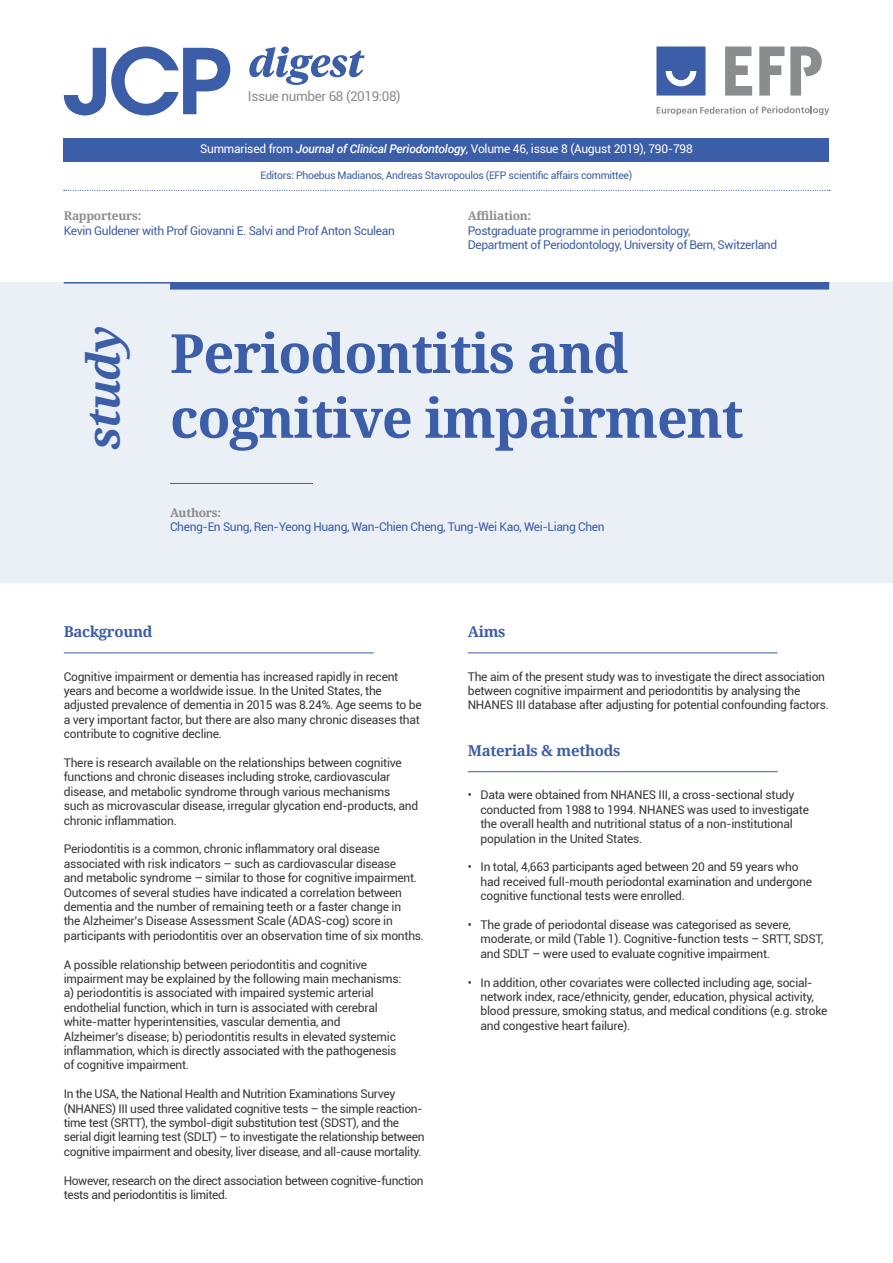
<style>
.page{position:relative;width:893px;height:1263px;background:#fff}
.page>*{position:absolute;margin:0;border:0;box-sizing:border-box;transform-origin:0 0}
.t1{font:700 54px/64.8px "Noto Serif";letter-spacing:-.02em;color:#3c5da8}
.t2{font:italic 700 45px "Noto Serif";letter-spacing:-.02em;color:#3c5da8}
.t3{font:700 15px "Noto Serif";letter-spacing:-.02em;color:#3c5da8}
.t4{font:13.5px "Roboto";letter-spacing:-.03em;color:#8b8c8d}
.t5{font:12px/14.4px "Roboto";letter-spacing:-.02em;color:#363838}
.t6{font:12px "Roboto";letter-spacing:-.03em;color:#3c5da8}
.t7{font:12px "Roboto";letter-spacing:-.02em;color:#fff}
.t8{font:700 12px "Noto Serif";letter-spacing:-.02em;color:#8b8c8d}
.t9{font:10.5px "Roboto";letter-spacing:-.03em;color:#3c5da8}
.s1{font-weight:500;font-style:italic}
.s2{font-style:italic}
</style>
<div class="page">
<div style="left:64px;top:139px;width:765px;height:23px;background:#3c5da8"></div>
<svg style="left:656px;top:47px;width:49px;height:49px;background:#5270b2"></svg>
<svg style="left:657px;top:106px;width:172px;height:9px"></svg>
<svg style="left:725px;top:47px;width:27px;height:49px"></svg>
<svg style="left:759px;top:47px;width:25px;height:49px"></svg>
<svg style="left:790px;top:47px;width:32px;height:49px"></svg>
<svg style="left:64px;top:47px;width:166px;height:68px"></svg>
<svg style="left:249px;top:47px;width:116px;height:38px"></svg>
<svg style="left:64px;top:190px;width:766px;height:1px"></svg>
<hr style="left:64px;top:653px;width:310px;height:1px;background:#3c5da8">
<hr style="left:468px;top:653px;width:310px;height:1px;background:#3c5da8">
<hr style="left:468px;top:771px;width:310px;height:1px;background:#3c5da8">
<div style="left:0;top:282px;width:893px;height:301px;background:#ebeff6"></div>
<hr style="left:64px;top:282px;width:765px;height:2px;background:#3c5da8">
<div style="left:170px;top:282px;width:659px;height:8px;background:#3c5da8"></div>
<hr style="left:170px;top:483px;width:143px;height:1px;background:#3c5da8">
<p class="t4" style="left:248px;top:87px;width:154px">Issue number 68 (2019:08)</p>
<p class="t7" style="left:200px;top:141px;width:494px">Summarised from <span class="s1">Journal of Clinical Periodontology</span><span class="s2">,</span> Volume 46, issue 8 (August 2019), 790-798</p>
<p class="t9" style="left:261px;top:168px;width:373px">Editors: Phoebus Madianos, Andreas Stavropoulos (EFP scientific affairs committee)</p>
<p class="t8" style="left:64px;top:207px;width:79px">Rapporteurs:</p>
<p class="t6" style="left:64px;top:222px;width:333px">Kevin Guldener with Prof Giovanni E. Salvi and Prof Anton Sculean</p>
<p class="t8" style="left:468px;top:207px;width:65px">Affiliation:</p>
<p class="t6" style="left:468px;top:222px;width:224px">Postgraduate programme in periodontology,</p>
<p class="t6" style="left:468px;top:236px;width:311px">Department of Periodontology, University of Bern, Switzerland</p>
<p class="t2" style="left:72px;top:450px;width:134px;rotate:-90deg">study</p>
<p class="t1" style="left:170px;top:319px;width:575px">Periodontitis and cognitive impairment</p>
<p class="t8" style="left:170px;top:504px;width:53px">Authors:</p>
<p class="t6" style="left:170px;top:519px;width:436px">Cheng-En Sung, Ren-Yeong Huang, Wan-Chien Cheng, Tung-Wei Kao, Wei-Liang Chen</p>
<p class="t3" style="left:64px;top:621px;width:90px">Background</p>
<p class="t5" style="left:64px;top:669px;width:359px">Cognitive impairment or dementia has increased rapidly in recent years and become a worldwide issue. In the United States, the adjusted prevalence of dementia in 2015 was 8.24%. Age seems to be a very important factor, but there are also many chronic diseases that contribute to cognitive decline.</p>
<p class="t5" style="left:64px;top:755px;width:356px">There is research available on the relationships between cognitive functions and chronic diseases including stroke, cardiovascular disease, and metabolic syndrome through various mechanisms such as microvascular disease, irregular glycation end-products, and chronic inflammation.</p>
<p class="t5" style="left:64px;top:841px;width:362px">Periodontitis is a common, chronic inflammatory oral disease associated with risk indicators – such as cardiovascular disease<br>and metabolic syndrome – similar to those for cognitive impairment.<br>Outcomes of several studies have indicated a correlation between dementia and the number of remaining teeth or a faster change in<br>the Alzheimer’s Disease Assessment Scale (ADAS-cog) score in participants with periodontitis over an observation time of six months.</p>
<p class="t5" style="left:64px;top:957px;width:305px">A possible relationship between periodontitis and cognitive</p>
<p class="t5" style="left:64px;top:971px;width:339px">impairment may be explained by the following main mechanisms:</p>
<p class="t5" style="left:64px;top:985px;width:312px">a) periodontitis is associated with impaired systemic arterial</p>
<p class="t5" style="left:64px;top:1000px;width:316px">endothelial function, which in turn is associated with cerebral</p>
<p class="t5" style="left:64px;top:1014px;width:278px">white-matter hyperintensities, vascular dementia, and</p>
<p class="t5" style="left:64px;top:1029px;width:334px">Alzheimer’s disease; b) periodontitis results in elevated systemic</p>
<p class="t5" style="left:64px;top:1043px;width:334px">inflammation, which is directly associated with the pathogenesis</p>
<p class="t5" style="left:64px;top:1057px;width:127px">of cognitive impairment.</p>
<p class="t5" style="left:64px;top:1086px;width:362px">In the USA, the National Health and Nutrition Examinations Survey (NHANES) III used three validated cognitive tests – the simple reaction&shy;time test (SRTT), the symbol-digit substitution test (SDST), and the serial digit learning test (SDLT) – to investigate the relationship between cognitive impairment and obesity, liver disease, and all-cause mortality.</p>
<p class="t5" style="left:64px;top:1173px;width:361px">However, research on the direct association between cognitive-function tests and periodontitis is limited.</p>
<p class="t3" style="left:468px;top:621px;width:39px">Aims</p>
<p class="t5" style="left:468px;top:669px;width:363px">The aim of the present study was to investigate the direct association between cognitive impairment and periodontitis by analysing the<br>NHANES III database after adjusting for potential confounding factors.</p>
<p class="t3" style="left:468px;top:740px;width:154px">Materials &amp; methods</p>
<p class="t5" style="left:480px;top:787px;width:330px;text-indent:-13px">• Data were obtained from NHANES III, a cross-sectional study conducted from 1988 to 1994. NHANES was used to investigate the overall health and nutritional status of a non-institutional population in the United States.</p>
<p class="t5" style="left:480px;top:859px;width:333px;text-indent:-13px">• In total, 4,663 participants aged between 20 and 59 years who had received full-mouth periodontal examination and undergone cognitive functional tests were enrolled.</p>
<p class="t5" style="left:480px;top:917px;width:345px;text-indent:-13px">• The grade of periodontal disease was categorised as severe, moderate, or mild (Table 1). Cognitive-function tests – SRTT, SDST, and SDLT – were used to evaluate cognitive impairment.</p>
<p class="t5" style="left:480px;top:975px;width:348px;text-indent:-13px">• In addition, other covariates were collected including age, social&shy;network index, race/ethnicity, gender, education, physical activity, blood pressure, smoking status, and medical conditions (e.g. stroke and congestive heart failure).</p>
</div>
